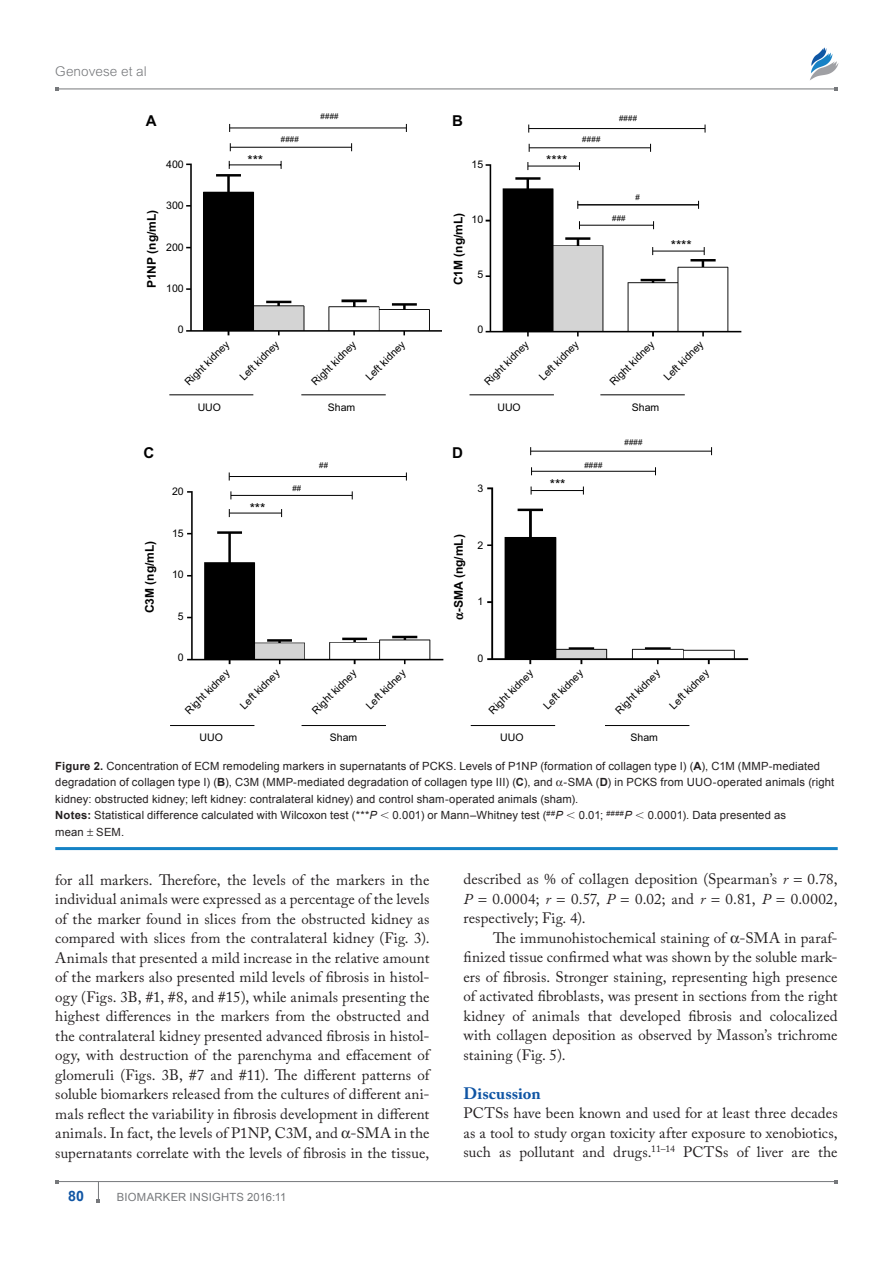
<style>
.page{position:relative;width:893px;height:1263px;background:#fff}
.page>*{position:absolute;margin:0;border:0;box-sizing:border-box;transform-origin:0 0}
.t1{font:700 16.5px "Adobe Caslon Pro";color:#1055a4}
.Tx{font:15px/19.5px "Adobe Caslon Pro";letter-spacing:.005em;color:#231f20;text-align:justify}
.TxF{font:15px/19.5px "Adobe Caslon Pro";letter-spacing:.01em;color:#231f20;text-align:justify}
.t2{font:700 15px "Arial";color:#000}
.Tx-2{font:italic 15px "Adobe Caslon Pro";color:#231f20}
.t3{font:700 14.25px "Arial";color:#1055a4}
.t4{font:13.5px "Arial";color:#000}
.t5{font:300 13.5px "Arial MT Std";letter-spacing:.005em;color:#76787b}
.t6{font:700 12px "Arial";color:#000}
.FigC{font:11.25px/16.5px "Arial";letter-spacing:.015em;color:#231f20}
.t7{font:11.25px "Arial";letter-spacing:.015em;color:#76787b}
.t8{font:10.5px "Arial";color:#000}
.t9{font:7.8px "Arial";color:#000}
.s1{font-weight:700}
.s2{font-style:italic}
.s3{font-family:"Mathematical Pi One"}
</style>
<div class="page">
<hr style="left:57px;top:89px;width:779px;height:1px;background:#76787b">
<hr style="left:57px;top:1181px;width:779px;height:1px;background:#76787b">
<img style="left:810px;top:47px;width:29px;height:33px">
<svg style="left:97px;top:1182px;width:3px;height:20px"></svg>
<hr style="left:55px;top:847px;width:783px;height:3px;background:#1582c5">
<img style="left:487px;top:486px;width:262px;height:179px">
<img style="left:187px;top:491px;width:256px;height:174px">
<img style="left:486px;top:163px;width:256px;height:174px">
<img style="left:186px;top:162px;width:256px;height:174px">
<hr style="left:169px;top:394px;width:84px;height:1px;background:#000">
<hr style="left:301px;top:394px;width:85px;height:1px;background:#000">
<hr style="left:469px;top:394px;width:85px;height:1px;background:#000">
<hr style="left:600px;top:394px;width:85px;height:1px;background:#000">
<hr style="left:605px;top:725px;width:84px;height:1px;background:#000">
<hr style="left:471px;top:725px;width:84px;height:1px;background:#000">
<hr style="left:302px;top:725px;width:84px;height:1px;background:#000">
<hr style="left:170px;top:725px;width:84px;height:1px;background:#000">
<hr style="left:230px;top:128px;width:176px;height:1px;background:#000">
<hr style="left:230px;top:147px;width:122px;height:1px;background:#000">
<hr style="left:231px;top:495px;width:121px;height:1px;background:#000">
<hr style="left:531px;top:471px;width:124px;height:1px;background:#000">
<hr style="left:229px;top:513px;width:53px;height:1px;background:#000">
<hr style="left:531px;top:490px;width:52px;height:1px;background:#000">
<hr style="left:229px;top:476px;width:177px;height:1px;background:#000">
<hr style="left:531px;top:451px;width:180px;height:1px;background:#000">
<hr style="left:529px;top:128px;width:176px;height:1px;background:#000">
<hr style="left:529px;top:147px;width:121px;height:1px;background:#000">
<hr style="left:528px;top:166px;width:51px;height:1px;background:#000">
<hr style="left:579px;top:225px;width:74px;height:1px;background:#000">
<hr style="left:653px;top:251px;width:51px;height:1px;background:#000">
<hr style="left:578px;top:204px;width:120px;height:1px;background:#000">
<hr style="left:229px;top:165px;width:52px;height:1px;background:#000">
<p class="t5" style="left:55px;top:63px;width:93px">Genovese et al</p>
<p class="t9" style="left:321px;top:112px;width:20px">####</p>
<p class="t2" style="left:146px;top:112px;width:12px">A</p>
<p class="t2" style="left:452px;top:112px;width:12px">B</p>
<p class="t8" style="left:166px;top:158px;width:19px">400</p>
<p class="t6" style="left:145px;top:288px;width:80px;rotate:-90deg">P1NP (ng/mL)</p>
<p class="t8" style="left:166px;top:200px;width:19px">300</p>
<p class="t8" style="left:166px;top:241px;width:19px">200</p>
<p class="t8" style="left:166px;top:282px;width:19px">100</p>
<p class="t9" style="left:281px;top:135px;width:20px">####</p>
<p class="t9" style="left:582px;top:135px;width:20px">####</p>
<p class="t4" style="left:247px;top:153px;width:17px">***</p>
<p class="t4" style="left:546px;top:153px;width:23px">****</p>
<p class="t8" style="left:472px;top:158px;width:13px">15</p>
<p class="t6" style="left:451px;top:285px;width:74px;rotate:-90deg">C1M (ng/mL)</p>
<p class="t8" style="left:472px;top:213px;width:13px">10</p>
<p class="t8" style="left:477px;top:268px;width:7px">5</p>
<p class="t9" style="left:619px;top:114px;width:20px">####</p>
<p class="t9" style="left:612px;top:213px;width:15px">###</p>
<p class="t9" style="left:636px;top:193px;width:6px">#</p>
<p class="t8" style="left:178px;top:324px;width:7px">0</p>
<p class="t8" style="left:477px;top:324px;width:7px">0</p>
<p class="t4" style="left:671px;top:238px;width:23px">****</p>
<p class="t8" style="left:182px;top:379px;width:59px;rotate:-45deg">Right kidney</p>
<p class="t8" style="left:237px;top:374px;width:52px;rotate:-45deg">Left kidney</p>
<p class="t8" style="left:309px;top:379px;width:59px;rotate:-45deg">Right kidney</p>
<p class="t8" style="left:363px;top:374px;width:52px;rotate:-45deg">Left kidney</p>
<p class="t8" style="left:482px;top:379px;width:59px;rotate:-45deg">Right kidney</p>
<p class="t8" style="left:537px;top:374px;width:52px;rotate:-45deg">Left kidney</p>
<p class="t8" style="left:607px;top:379px;width:59px;rotate:-45deg">Right kidney</p>
<p class="t8" style="left:661px;top:374px;width:52px;rotate:-45deg">Left kidney</p>
<p class="t8" style="left:198px;top:401px;width:25px">UUO</p>
<p class="t8" style="left:328px;top:401px;width:29px">Sham</p>
<p class="t8" style="left:497px;top:401px;width:25px">UUO</p>
<p class="t8" style="left:632px;top:401px;width:29px">Sham</p>
<p class="t9" style="left:624px;top:437px;width:20px">####</p>
<p class="t2" style="left:144px;top:444px;width:12px">C</p>
<p class="t2" style="left:452px;top:444px;width:12px">D</p>
<p class="t9" style="left:319px;top:461px;width:10px">##</p>
<p class="t9" style="left:584px;top:461px;width:20px">####</p>
<p class="t8" style="left:477px;top:483px;width:7px">3</p>
<p class="t9" style="left:292px;top:484px;width:10px">##</p>
<p class="t8" style="left:172px;top:486px;width:13px">20</p>
<p class="t8" style="left:172px;top:527px;width:13px">15</p>
<p class="t8" style="left:172px;top:568px;width:13px">10</p>
<p class="t8" style="left:178px;top:610px;width:7px">5</p>
<p class="t8" style="left:178px;top:651px;width:7px">0</p>
<p class="t8" style="left:477px;top:652px;width:7px">0</p>
<p class="t4" style="left:250px;top:501px;width:17px">***</p>
<p class="t6" style="left:143px;top:613px;width:74px;rotate:-90deg">C3M (ng/mL)</p>
<p class="t6" style="left:451px;top:612px;width:79px;rotate:-90deg">-SMA (ng/mL)</p>
<p class="t8" style="left:477px;top:539px;width:7px">2</p>
<p class="t8" style="left:477px;top:595px;width:7px">1</p>
<p class="t4" style="left:550px;top:476px;width:17px">***</p>
<p class="t8" style="left:183px;top:708px;width:59px;rotate:-45deg">Right kidney</p>
<p class="t8" style="left:238px;top:703px;width:52px;rotate:-45deg">Left kidney</p>
<p class="t8" style="left:310px;top:708px;width:59px;rotate:-45deg">Right kidney</p>
<p class="t8" style="left:364px;top:703px;width:52px;rotate:-45deg">Left kidney</p>
<p class="t8" style="left:486px;top:708px;width:59px;rotate:-45deg">Right kidney</p>
<p class="t8" style="left:541px;top:703px;width:52px;rotate:-45deg">Left kidney</p>
<p class="t8" style="left:613px;top:708px;width:59px;rotate:-45deg">Right kidney</p>
<p class="t8" style="left:667px;top:703px;width:52px;rotate:-45deg">Left kidney</p>
<p class="t8" style="left:200px;top:731px;width:25px">UUO</p>
<p class="t8" style="left:330px;top:731px;width:29px">Sham</p>
<p class="t8" style="left:500px;top:731px;width:25px">UUO</p>
<p class="t8" style="left:630px;top:731px;width:29px">Sham</p>
<p class="FigC" style="left:55px;top:758px;width:766px"><span class="s1">Figure 2.</span> Concentration of ECM remodeling markers in supernatants of PCKS . Levels of P1N P (formation of collagen type I) (<span class="s1">A</span>), C1M (MM P-mediated degradation of collagen type I) (<span class="s1">B</span>), C3M (MM P-mediated degradation of collagen type III ) (<span class="s1">C</span>), and -SMA</p>
<p class="FigC" style="left:596px;top:774px;width:240px">(<span class="s1">D</span>) in PCKS from UUO-operated animals (right</p>
<p class="FigC" style="left:55px;top:791px;width:525px">kidney: obstructed kidney; left kidney: contralateral kidney) and control sham-operated animals (sham).</p>
<p class="FigC" style="left:55px;top:807px;width:732px"><span class="s1">N otes:</span> Statistical difference calculated with Wilcoxon test (***<span class="s2">P</span> <span class="s3">,</span> 0.001) or M ann–Whitney test (<sup>##</sup><span class="s2">P</span> <span class="s3">,</span> 0.01; <sup>####</sup><span class="s2">P</span> <span class="s3">,</span> 0.0001). Data presented as mean SEM</p>
<p class="FigC" style="left:121px;top:824px;width:5px">.</p>
<p class="Tx" style="left:55px;top:869px;width:376px">for all markers. Therefore, the levels of the markers in the individual animals were expressed as a percentage of the levels of the marker found in slices from the obstructed kidney as compared with slices from the contralateral kidney (Fig. 3).<br>Animals that presented a mild increase in the relative amount of the markers also presented mild levels of fibrosis in histol&shy;ogy (Figs. 3B, #1, #8, and #15), while animals presenting the highest differences in the markers from the obstructed and the contralateral kidney presented advanced fibrosis in histol&shy;ogy, with destruction of the parenchyma and effacement of glomeruli (Figs. 3B, #7 and #11). The different patterns of soluble biomarkers released from the cultures of different ani&shy;mals reflect the variability in fibrosis development in different animals. In fact, the levels of P1NP, C3M, and -SMA in the supernatants correlate with the levels of fibrosis in the tissue,</p>
<p class="Tx" style="left:463px;top:869px;width:326px">described as % of collagen deposition (Spearman’s <span class="s2">r</span></p>
<p class="Tx" style="left:807px;top:869px;width:32px">0.78,</p>
<p class="Tx-2" style="left:463px;top:890px;width:10px">P</p>
<p class="Tx" style="left:493px;top:889px;width:60px">0.0004; <span class="s2">r</span></p>
<p class="Tx" style="left:571px;top:889px;width:45px">0.57, <span class="s2">P</span></p>
<p class="Tx" style="left:635px;top:889px;width:72px">0.02; and <span class="s2">r</span></p>
<p class="Tx" style="left:726px;top:889px;width:46px">0.81, <span class="s2">P</span></p>
<p class="Tx" style="left:791px;top:889px;width:48px">0.0002,</p>
<p class="Tx" style="left:463px;top:908px;width:124px">respectively; Fig. 4).</p>
<p class="Tx" style="left:463px;top:928px;width:376px;text-indent:30px">The immunohistochemical staining of -SMA in paraf&shy;finized tissue confirmed what was shown by the soluble mark&shy;ers of fibrosis. Stronger staining, representing high presence of activated fibroblasts, was present in sections from the right kidney of animals that developed fibrosis and colocalized with collagen deposition as observed by Masson’s trichrome staining (Fig. 5).</p>
<h1 class="t1" style="left:463px;top:1083px;width:79px">Discussion</h1>
<p class="TxF" style="left:463px;top:1103px;width:376px">PCTSs have been known and used for at least three decades as a tool to study organ toxicity after exposure to xenobiotics, such as pollutant and drugs.<sup>11–14</sup> PCTSs of liver are the</p>
<p class="t3" style="left:68px;top:1186px;width:18px">80</p>
<p class="t7" style="left:117px;top:1189px;width:171px">Biomarker I nsights 2016:11</p>
</div>
